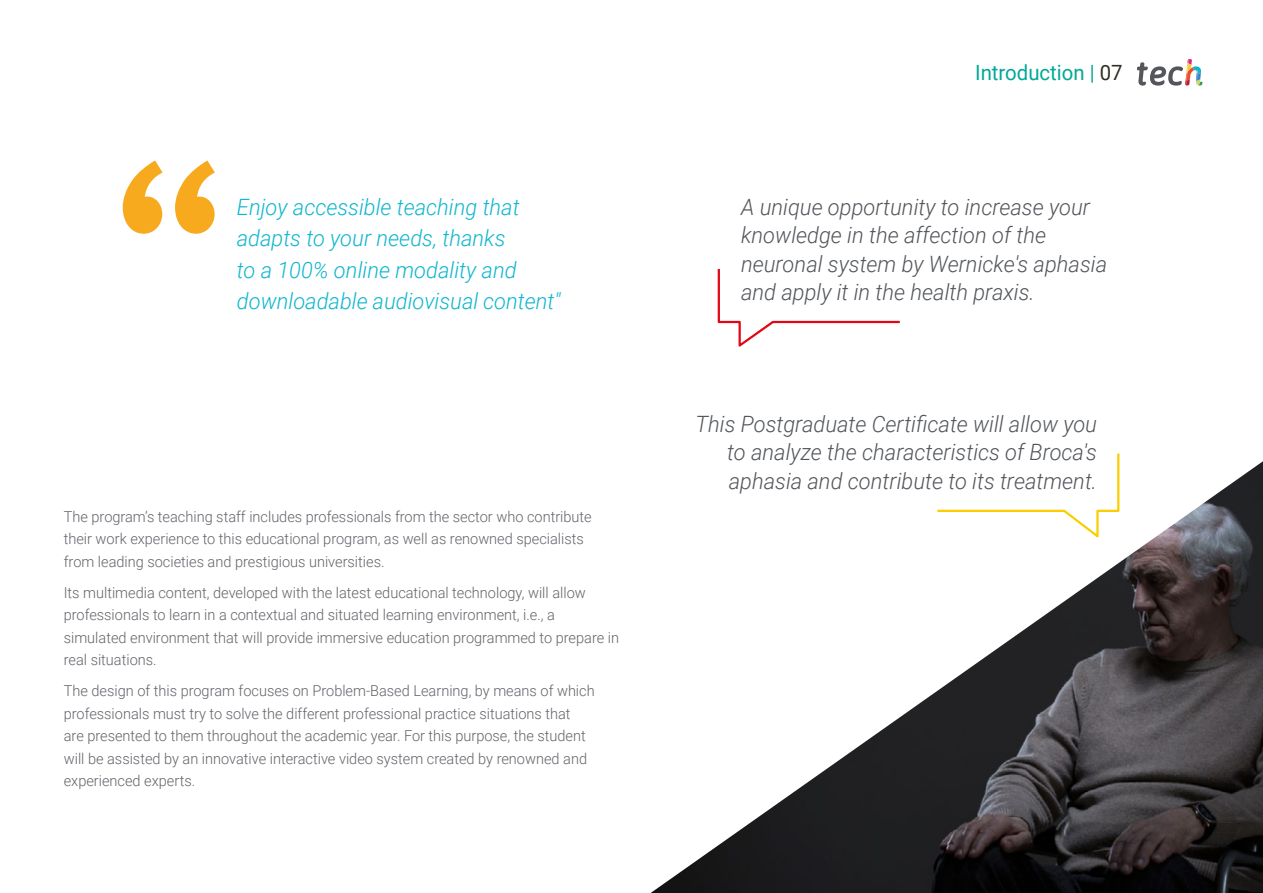
<style>
.page{position:relative;width:1263px;height:893px;background:#fff}
.page>*{position:absolute;margin:0;border:0;box-sizing:border-box;transform-origin:0 0}
.t1{font:italic 300 22.5px/28.5px "Roboto";color:#52555b;text-align:justify}
.t2{font:italic 300 22.5px/31.5px "Roboto";color:#0fb6cf}
.t3{font:21px "Roboto";color:#00a996}
.t4{font:300 15px/22.5px "Roboto";color:#61646a}
.s1{color:#312e20}
</style>
<div class="page">
<svg style="left:123px;top:161px;width:92px;height:73px"></svg>
<img style="left:651px;top:461px;width:612px;height:432px">
<svg style="left:717px;top:269px;width:183px;height:78px"></svg>
<svg style="left:1137px;top:59px;width:65px;height:27px"></svg>
<h1 class="t2" style="left:237px;top:190px;width:325px">Enjoy accessible teaching that adapts to your needs, thanks<br>to a 100% online modality and downloadable audiovisual content"</h1>
<p class="t4" style="left:64px;top:504px;width:529px">The program’s teaching staff includes professionals from the sector who contribute their work experience to this educational program, as well as renowned specialists from leading societies and prestigious universities.</p>
<p class="t4" style="left:64px;top:580px;width:557px">Its multimedia content, developed with the latest educational technology, will allow professionals to learn in a contextual and situated learning environment, i.e., a simulated environment that will provide immersive education programmed to prepare in real situations.</p>
<p class="t4" style="left:64px;top:679px;width:532px">The design of this program focuses on Problem-Based Learning, by means of which professionals must try to solve the different professional practice situations that<br>are presented to them throughout the academic year. For this purpose, the student will be assisted by an innovative interactive video system created by renowned and experienced experts.</p>
<h2 class="t3" style="left:975px;top:57px;width:149px">Introduction | <span class="s1">07</span></h2>
<h1 class="t1" style="left:741px;top:192px;width:368px;text-align:left">A unique opportunity to increase your knowledge in the affection of the neuronal system by Wernicke's aphasia and apply it in the health praxis.</h1>
<h1 class="t1" style="left:727px;top:409px;width:371px;text-indent:-32px">This Postgraduate Certificate will allow you to analyze the characteristics of Broca's aphasia and contribute to its treatment.</h1>
</div>
